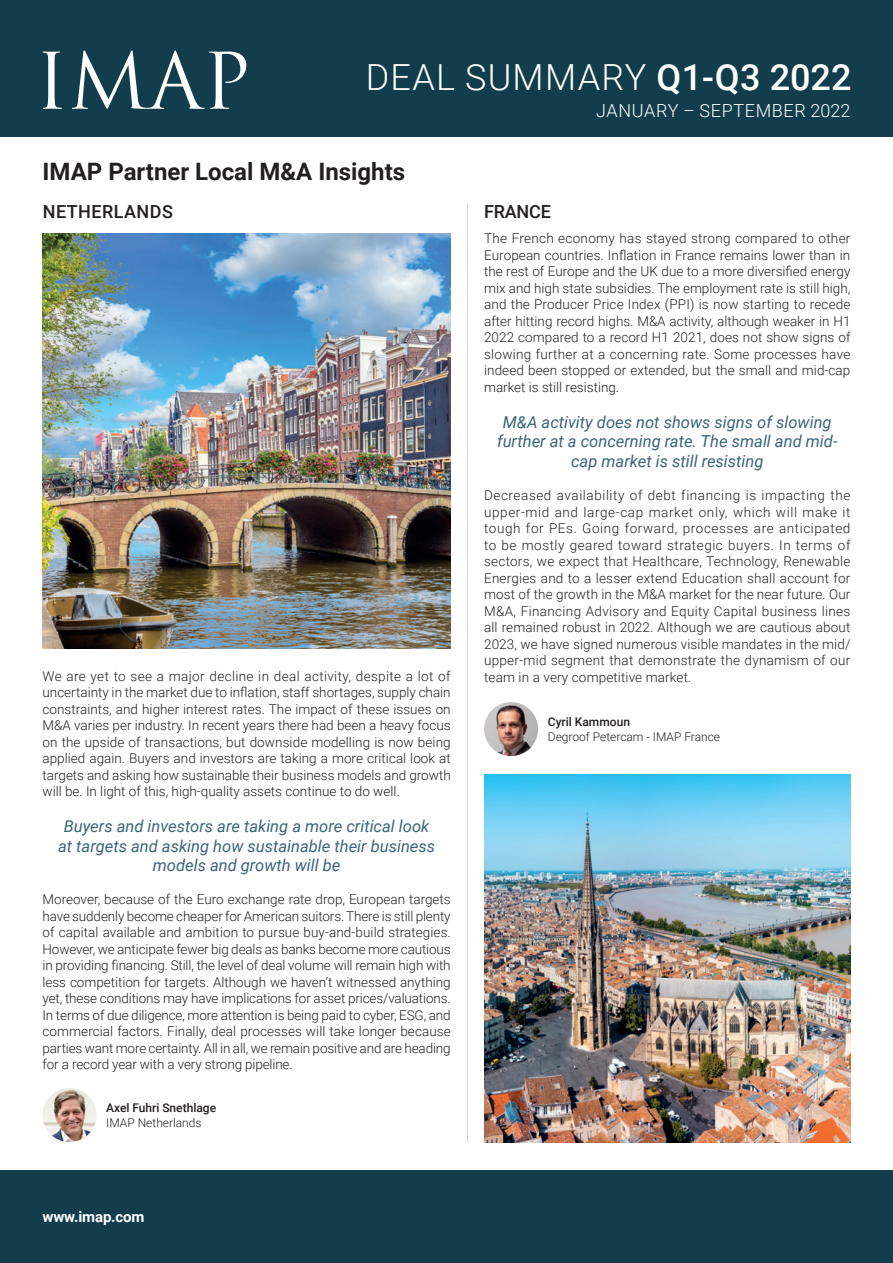
<style>
.page{position:relative;width:893px;height:1263px;background:#fff}
.page>*{position:absolute;margin:0;border:0;box-sizing:border-box;transform-origin:0 0}
.SECCIÓ{font:300 36px "Roboto";letter-spacing:.035em;color:#fff}
.ladillo{font:700 24px "Roboto";color:#231f20}
.SECCIÓ-2{font:300 18px "Roboto";letter-spacing:.035em;color:#fff}
.t1{font:500 18px "Roboto";letter-spacing:.025em;color:#231f20}
.t2{font:italic 16.5px/19.5px "Roboto";color:#39657c;text-align:center}
.Text_general{font:700 15px "Roboto";letter-spacing:-.01em;color:#fff}
.t3{font:300 13.5px/16.5px "Roboto";color:#231f20;text-align:justify}
.t4{font:300 12px "Roboto";color:#231f20}
.t5{font:500 12px "Roboto";color:#231f20}
.s1{font-weight:500}
</style>
<div class="page">
<div style="left:0;top:1170px;width:893px;height:93px;background:#123d4d"></div>
<img style="left:484px;top:702px;width:54px;height:54px;border-radius:27px">
<img style="left:484px;top:774px;width:366px;height:368px">
<img style="left:43px;top:233px;width:408px;height:415px">
<hr style="left:467px;top:204px;width:1px;height:938px;background:#d1d2d4">
<div style="left:0;top:0;width:893px;height:136px;background:#123d4d"></div>
<svg style="left:43px;top:52px;width:19px;height:57px"></svg>
<svg style="left:72px;top:50px;width:174px;height:59px"></svg>
<img style="left:43px;top:1088px;width:54px;height:54px;border-radius:27px">
<p class="SECCIÓ" style="left:366px;top:52px;width:487px">DEAL SUMMARY <span class="s1">Q1-Q3 2022</span></p>
<p class="SECCIÓ-2" style="left:596px;top:98px;width:256px">JANUARY – SEPTEMBER 2022</p>
<p class="ladillo" style="left:43px;top:154px;width:364px">IMAP Partner Local M&amp;A Insights</p>
<p class="t1" style="left:43px;top:199px;width:132px">NETHERLANDS</p>
<p class="t3" style="left:43px;top:667px;width:410px">We are yet to see a major decline in deal activity, despite a lot of uncertainty in the market due to inflation, staff shortages, supply chain constraints, and higher interest rates. The impact of these issues on M&amp;A varies per industry. In recent years there had been a heavy focus on the upside of transactions, but downside modelling is now being applied again. Buyers and investors are taking a more critical look at targets and asking how sustainable their business models and growth will be. In light of this, high-quality assets continue to do well.</p>
<p class="t2" style="left:58px;top:816px;width:378px">Buyers and investors are taking a more critical look at targets and asking how sustainable their business models and growth will be</p>
<p class="t3" style="left:43px;top:891px;width:410px">Moreover, because of the Euro exchange rate drop, European targets have suddenly become cheaper for American suitors. There is still plenty of capital available and ambition to pursue buy-and-build strategies.<br>However, we anticipate fewer big deals as banks become more cautious in providing financing. Still, the level of deal volume will remain high with less competition for targets. Although we haven’t witnessed anything yet, these conditions may have implications for asset prices/valuations.<br>In terms of due diligence, more attention is being paid to cyber, ESG, and commercial factors. Finally, deal processes will take longer because parties want more certainty. All in all, we remain positive and are heading for a record year with a very strong pipeline.</p>
<p class="t5" style="left:106px;top:1099px;width:111px">Axel Fuhri Snethlage</p>
<p class="t4" style="left:106px;top:1114px;width:97px">IMAP Netherlands</p>
<p class="t1" style="left:484px;top:199px;width:68px">FRANCE</p>
<p class="t3" style="left:484px;top:230px;width:368px">The French economy has stayed strong compared to other European countries. Inflation in France remains lower than in the rest of Europe and the UK due to a more diversified energy mix and high state subsidies. The employment rate is still high, and the Producer Price Index (PPI) is now starting to recede after hitting record highs. M&amp;A activity, although weaker in H1<br>2022 compared to a record H1 2021, does not show signs of slowing further at a concerning rate. Some processes have indeed been stopped or extended, but the small and mid-cap market is still resisting.</p>
<p class="t2" style="left:497px;top:412px;width:342px">M&amp;A activity does not shows signs of slowing further at a concerning rate. The small and mid&shy;cap market is still resisting</p>
<p class="t3" style="left:484px;top:486px;width:368px">Decreased availability of debt financing is impacting the upper-mid and large-cap market only, which will make it tough for PEs. Going forward, processes are anticipated to be mostly geared toward strategic buyers. In terms of sectors, we expect that Healthcare, Technology, Renewable Energies and to a lesser extend Education shall account for most of the growth in the M&amp;A market for the near future. Our M&amp;A, Financing Advisory and Equity Capital business lines all remained robust in 2022. Although we are cautious about 2023, we have signed numerous visible mandates in the mid/ upper-mid segment that demonstrate the dynamism of our team in a very competitive market.</p>
<p class="t5" style="left:548px;top:713px;width:84px">Cyril Kammoun</p>
<p class="t4" style="left:548px;top:728px;width:174px">Degroof Petercam - IMAP France</p>
<p class="Text_general" style="left:43px;top:1206px;width:103px">www.imap.com</p>
</div>
